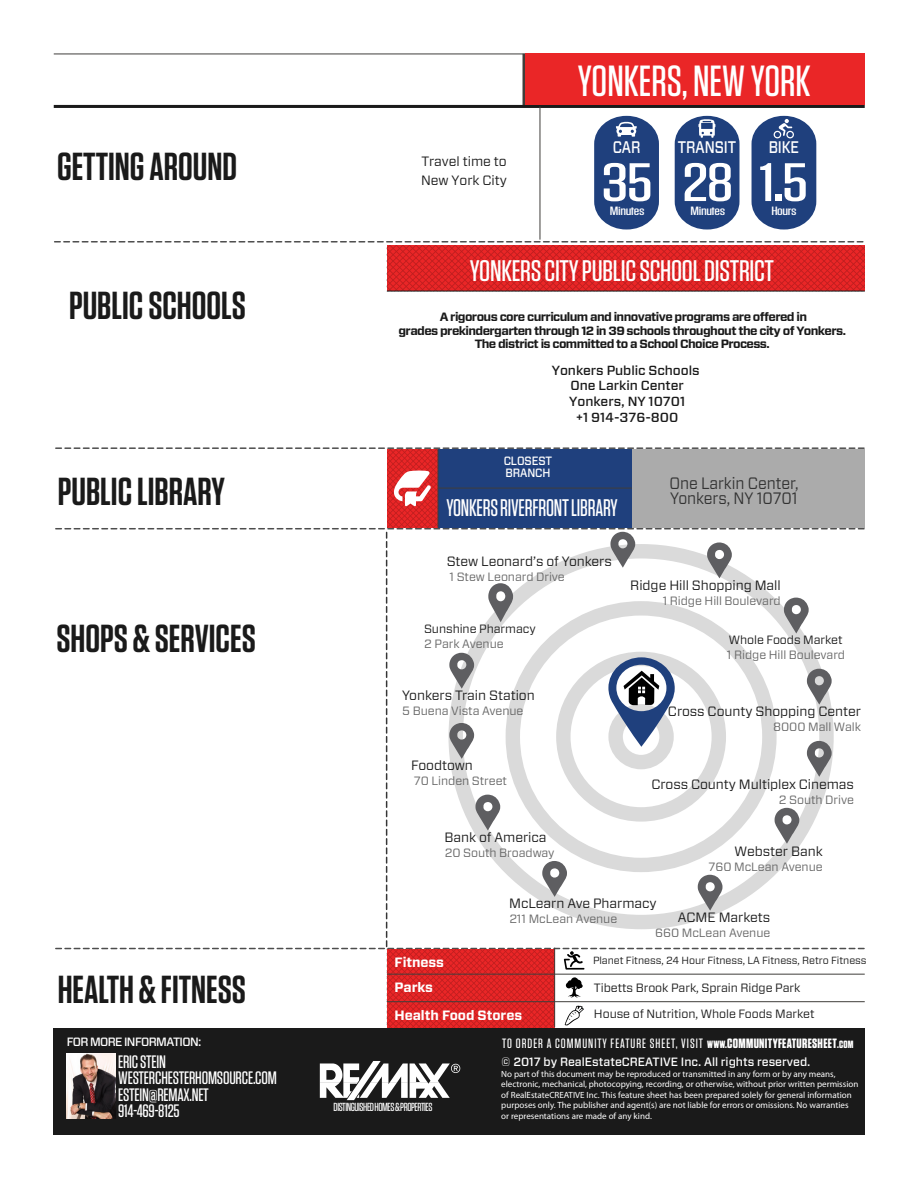
<style>
.page{position:relative;width:918px;height:1188px;background:#fff}
.page>*{position:absolute;margin:0;border:0;box-sizing:border-box;transform-origin:0 0}
.t1{font:500 54px "Tungsten";color:#fff;scale:1.43 1}
.t2{font:500 43.5px "Tungsten";color:#fff}
.t3{font:600 39px "Tungsten";color:#1a1a1a}
.t4{font:500 29.7px "Tungsten";letter-spacing:-.01em;color:#fff}
.t5{font:500 24px "Tungsten";letter-spacing:-.01em;color:#fff;scale:.92 1}
.t6{font:500 18px/16.5px "Tungsten";letter-spacing:-.01em;color:#fff}
.t7{font:500 16.8px "Vitesse Sans";letter-spacing:-.005em;color:#fff;scale:.83 1}
.t8{font:16.5px/15px "Vitesse Sans";letter-spacing:-.005em;color:#333;scale:.92 1}
.t9{font:13.5px/19.2px "Vitesse Sans";letter-spacing:-.005em;color:#1a1a1a}
.t10{font:500 13.5px "Tungsten";letter-spacing:.075em;color:#fff}
.t11{font:700 13.5px "Vitesse Sans";letter-spacing:-.005em;color:#fff}
.t12{font:500 13.2px/15.9px "Vitesse Sans";letter-spacing:-.005em;color:#1a1a1a;text-align:center}
.t13{font:12px "Vitesse Sans";letter-spacing:-.005em;color:#666}
.t14{font:700 12px/13.5px "Vitesse Sans";letter-spacing:-.05em;color:#1a1a1a;text-align:center}
.t15{font:12px "Vitesse Sans";letter-spacing:-.005em;color:#1a1a1a}
.t16{font:500 12px "Vitesse Sans";color:#fff}
.t17{font:500 12px "Vitesse Sans";letter-spacing:-.05em;color:#fff}
.t18{font:500 12px "Tungsten";letter-spacing:-.025em;color:#fff;scale:1.43 1}
.t19{font:500 12px/12px "Vitesse Sans";color:#fff;scale:.92 1}
.t20{font:500 11.7px "Tungsten";letter-spacing:-.04em;color:#fff}
.t21{font:10.35px "Vitesse Sans";letter-spacing:-.005em;color:#1a1a1a}
.t22{font:9px/10.5px "Myriad Pro";color:#fff}
.s1{font-weight:700;font-size:10.5px}
.s2{font-weight:700}
</style>
<div class="page">
<div style="left:54px;top:1028px;width:811px;height:107px;background:#1a1a1a"></div>
<hr style="left:523px;top:54px;width:3px;height:51px;background:#403e3b">
<hr style="left:54px;top:54px;width:810px;height:1px;background:#403e3b">
<hr style="left:54px;top:105px;width:811px;height:3px;background:#1a1a1a">
<svg style="left:56px;top:447px;width:808px;height:2px"></svg>
<svg style="left:55px;top:241px;width:808px;height:2px"></svg>
<svg style="left:320px;top:1061px;width:140px;height:39px"></svg>
<div style="left:525px;top:54px;width:340px;height:51px;background:#ea2627"></div>
<img style="left:67px;top:1054px;width:48px;height:64px">
<svg style="left:387px;top:970px;width:168px;height:58px;background:#d92324"></svg>
<hr style="left:387px;top:974px;width:478px;height:1px;background:#403e3b">
<hr style="left:554px;top:948px;width:1px;height:79px;background:#403e3b">
<hr style="left:387px;top:1001px;width:478px;height:1px;background:#403e3b">
<svg style="left:566px;top:977px;width:17px;height:21px"></svg>
<svg style="left:565px;top:1006px;width:19px;height:20px"></svg>
<svg style="left:56px;top:528px;width:808px;height:442px"></svg>
<svg style="left:387px;top:449px;width:51px;height:79px;background:#d82324"></svg>
<div style="left:439px;top:449px;width:426px;height:39px;background:#ababab"></div>
<div style="left:438px;top:488px;width:427px;height:40px;background:#ababab"></div>
<div style="left:438px;top:449px;width:194px;height:39px;background:#1f407d"></div>
<div style="left:438px;top:488px;width:194px;height:40px;background:#1f407d"></div>
<hr style="left:438px;top:488px;width:194px;height:1px;background:#403e3b">
<hr style="left:438px;top:449px;width:1px;height:79px;background:#403e3b">
<svg style="left:394px;top:470px;width:37px;height:36px"></svg>
<svg style="left:387px;top:246px;width:478px;height:45px;background:#d82324"></svg>
<hr style="left:387px;top:291px;width:478px;height:1px;background:#1a1a1a">
<hr style="left:540px;top:106px;width:1px;height:134px;background:#403e3b">
<svg style="left:752px;top:116px;width:64px;height:114px;background:#39578c"></svg>
<svg style="left:675px;top:116px;width:65px;height:114px;background:#3d5a8e"></svg>
<svg style="left:594px;top:116px;width:65px;height:114px;background:#3d598e"></svg>
<h3 class="t3" style="left:57px;top:146px;width:182px">GETTING AROUND</h3>
<h3 class="t3" style="left:69px;top:285px;width:178px">PUBLIC SCHOOLS</h3>
<h3 class="t3" style="left:58px;top:471px;width:169px">PUBLIC LIBRARY</h3>
<h3 class="t3" style="left:56px;top:618px;width:201px">SHOPS &amp; SERVICES</h3>
<h3 class="t3" style="left:58px;top:969px;width:190px">HEALTH &amp; FITNESS</h3>
<h3 class="t17" style="left:67px;top:1034px;width:136px">FOR MORE INFORMATION:</h3>
<h3 class="t6" style="left:118px;top:1053px;width:160px">ERIC STEIN<br>WESTERCHESTERHOMSOURCE.COM<br>ESTEIN@REMAX.NET<br>914-469-8125</h3>
<h2 class="t2" style="left:578px;top:59px;width:234px">YONKERS, NEW YORK</h2>
<h3 class="t7" style="left:613px;top:136px;width:35px">CAR</h3>
<h3 class="t7" style="left:678px;top:136px;width:72px">TRANSIT</h3>
<h1 class="t1" style="left:682px;top:154px;width:37px">28</h1>
<h3 class="t18" style="left:691px;top:205px;width:26px">Minutes</h3>
<h3 class="t9" style="left:421px;top:151px;width:87px">Travel time to<br>New York City</h3>
<h1 class="t1" style="left:602px;top:154px;width:37px">35</h1>
<h3 class="t18" style="left:610px;top:205px;width:26px">Minutes</h3>
<h3 class="t7" style="left:769px;top:136px;width:38px">BIKE</h3>
<h1 class="t1" style="left:760px;top:154px;width:36px">1.5</h1>
<h3 class="t18" style="left:771px;top:205px;width:19px">Hours</h3>
<h3 class="t4" style="left:470px;top:255px;width:306px">YONKERS CITY PUBLIC SCHOOL DISTRICT</h3>
<h3 class="t14" style="left:398px;top:311px;width:449px">A rigorous core curriculum and innovative programs are offered in<br>grades prekindergarten through 12 in 39 schools throughout the city of Yonkers.<br>The district is committed to a School Choice Process.</h3>
<h3 class="t12" style="left:552px;top:362px;width:149px">Yonkers Public Schools<br>One Larkin Center<br>Yonkers, NY 10701<br>+1 914-376-800</h3>
<h3 class="t19" style="left:504px;top:455px;width:54px">CLOSEST<br>BRANCH</h3>
<h3 class="t5" style="left:446px;top:495px;width:188px">YONKERS RIVERFRONT LIBRARY</h3>
<h3 class="t8" style="left:669px;top:475px;width:142px">One Larkin Center,<br>Yonkers, NY 10701</h3>
<h3 class="t9" style="left:447px;top:552px;width:167px">Stew Leonard’s of Yonkers</h3>
<h3 class="t13" style="left:450px;top:569px;width:117px">1 Stew Leonard Drive</h3>
<h3 class="t15" style="left:424px;top:621px;width:113px">Sunshine Pharmacy</h3>
<h3 class="t13" style="left:424px;top:636px;width:81px">2 Park Avenue</h3>
<h3 class="t9" style="left:402px;top:685px;width:134px">Yonkers Train Station</h3>
<h3 class="t13" style="left:402px;top:703px;width:123px">5 Buena Vista Avenue</h3>
<h3 class="t9" style="left:411px;top:756px;width:63px">Foodtown</h3>
<h3 class="t13" style="left:414px;top:773px;width:95px">70 Linden Street</h3>
<h3 class="t9" style="left:445px;top:827px;width:104px">Bank of America</h3>
<h3 class="t13" style="left:445px;top:845px;width:111px">20 South Broadway</h3>
<h3 class="t9" style="left:630px;top:575px;width:152px">Ridge Hill Shopping Mall</h3>
<h3 class="t13" style="left:663px;top:593px;width:120px">1 Ridge Hill Boulevard</h3>
<h3 class="t15" style="left:729px;top:632px;width:115px">Whole Foods Market</h3>
<h3 class="t13" style="left:727px;top:647px;width:120px">1 Ridge Hill Boulevard</h3>
<h3 class="t9" style="left:668px;top:702px;width:195px">Cross County Shopping Center</h3>
<h3 class="t13" style="left:773px;top:719px;width:89px">8000 Mall Walk</h3>
<h3 class="t9" style="left:651px;top:774px;width:204px">Cross County Multiplex Cinemas</h3>
<h3 class="t13" style="left:779px;top:791px;width:77px">2 South Drive</h3>
<h3 class="t9" style="left:735px;top:841px;width:90px">Webster Bank</h3>
<h3 class="t13" style="left:709px;top:858px;width:116px">760 McLean Avenue</h3>
<h3 class="t9" style="left:509px;top:894px;width:149px">McLearn Ave Pharmacy</h3>
<h3 class="t13" style="left:509px;top:911px;width:109px">211 McLean Avenue</h3>
<h3 class="t9" style="left:678px;top:907px;width:94px">ACME Markets</h3>
<h3 class="t13" style="left:655px;top:925px;width:117px">660 McLean Avenue</h3>
<h3 class="t11" style="left:395px;top:953px;width:51px">Fitness</h3>
<p class="t21" style="left:593px;top:954px;width:275px">Planet Fitness, 24 Hour Fitness, LA Fitness, Retro Fitness</p>
<h3 class="t11" style="left:395px;top:979px;width:40px">Parks</h3>
<h3 class="t15" style="left:594px;top:979px;width:208px">Tibetts Brook Park, Sprain Ridge Park</h3>
<h3 class="t11" style="left:395px;top:1006px;width:129px">Health Food Stores</h3>
<h3 class="t15" style="left:594px;top:1006px;width:222px">House of Nutrition, Whole Foods Market</h3>
<p class="t20" style="left:334px;top:1101px;width:100px">DISTINGUISHED HOMES &amp; PROPERTIES</p>
<h3 class="t10" style="left:502px;top:1036px;width:353px">TO ORDER A COMMUNITY FEATURE SHEET, VISIT <span class="s1">WWW.</span><span class="s2">COMMUNITYFEATURESHEET</span><span class="s1">.COM</span></h3>
<h3 class="t16" style="left:501px;top:1054px;width:311px">© 2017 by RealEstateCREATIVE Inc. All rights reserved.</h3>
<p class="t22" style="left:501px;top:1068px;width:359px">No part of this document may be reproduced or transmitted in any form or by any means, electronic, mechanical, photocopying, recording, or otherwise, without prior written permission of RealEstateCREATIVE Inc. This feature sheet has been prepared solely for general information purposes only. The publisher and agent(s) are not liable for errors or omissions. No warranties or representations are made of any kind.</p>
</div>
